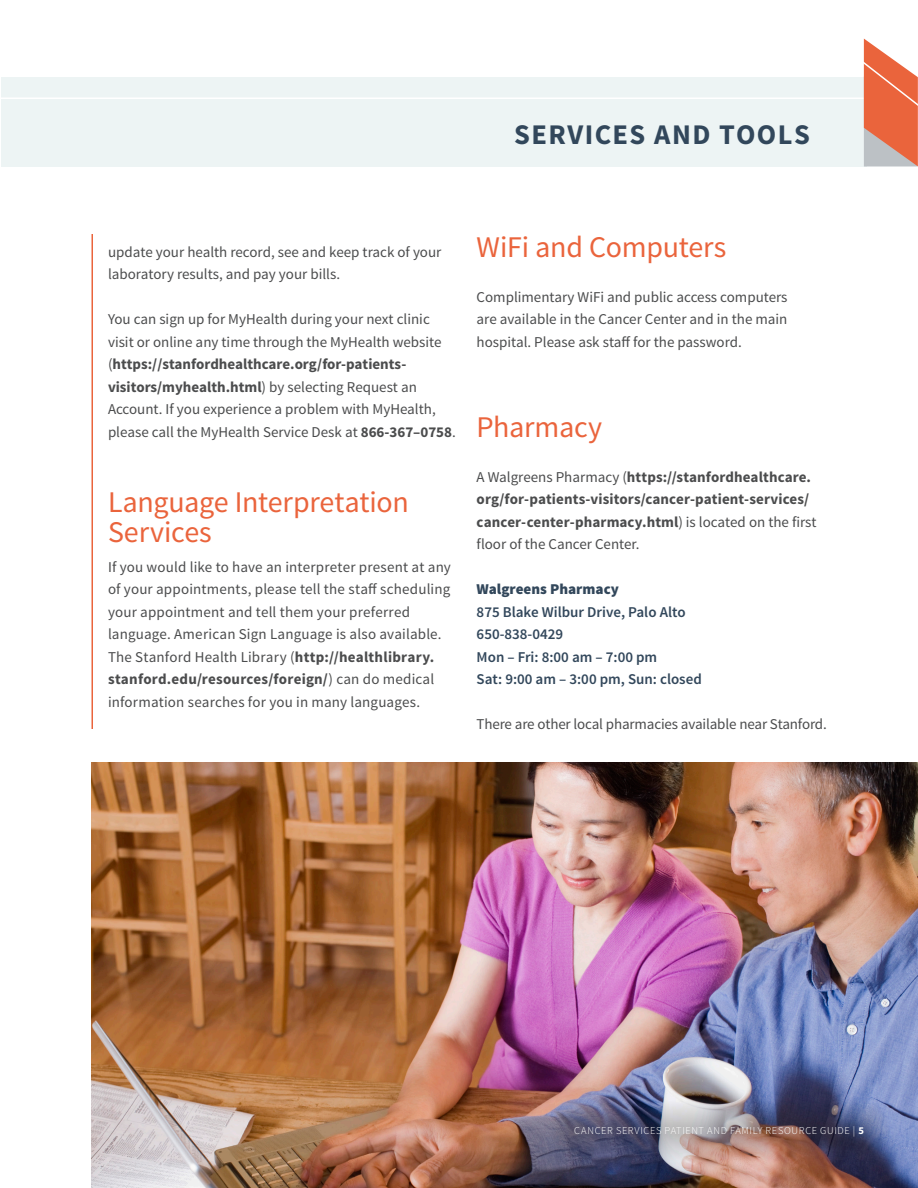
<style>
.page{position:relative;width:918px;height:1188px;background:#fff}
.page>*{position:absolute;margin:0;border:0;box-sizing:border-box;transform-origin:0 0}
.Body{font:30px/30px "Source Sans Pro";letter-spacing:-.01em;color:#ea643c}
.t1{font:700 28.5px "Source Sans Pro";letter-spacing:.05em;color:#32475b}
.Body-2{font:15px/22.5px "Source Sans Pro";color:#4b4c4d}
.Body-3{font:700 15px/22.5px "Source Sans Pro";letter-spacing:.005em;color:#4b4c4d}
.Body-4{font:600 15px "Source Sans Pro";color:#32475b}
.Body-5{font:900 15px "Source Sans Pro";color:#32475b}
.t2{font:300 10.5px "Source Sans Pro";letter-spacing:.06em;color:#fff}
.s1{font-weight:700}
.s2{font-weight:400}
</style>
<div class="page">
<img style="left:92px;top:762px;width:826px;height:426px">
<div style="left:548px;top:1099px;width:342px;height:65px;background:#231f20;opacity:.5"></div>
<div style="left:1px;top:77px;width:866px;height:89px;background:#edf4f4"></div>
<hr style="left:1px;top:98px;width:864px;height:1px;background:#fff">
<hr style="left:92px;top:234px;width:1px;height:495px;background:#ea643c">
<svg style="left:863px;top:39px;width:55px;height:127px"></svg>
<p class="t1" style="left:514px;top:116px;width:297px">SERVICES AND TOOLS</p>
<p class="Body-2" style="left:108px;top:241px;width:335px">update your health record, see and keep track of your laboratory results, and pay your bills.</p>
<p class="Body-2" style="left:108px;top:308px;width:349px">You can sign up for MyHealth during your next clinic visit or online any time through the MyHealth website (<span class="s1">https://stanfordhealthcare.org/for-patients&shy;visitors/myhealth.html</span>) by selecting Request an Account. If you experience a problem with MyHealth, please call the MyHealth Service Desk at <span class="s1">866-367–0758</span>.</p>
<p class="Body" style="left:108px;top:487px;width:302px">Language Interpretation<br>Services</p>
<p class="Body-2" style="left:108px;top:556px;width:344px">If you would like to have an interpreter present at any of your appointments, please tell the staff scheduling your appointment and tell them your preferred language. American Sign Language is also available.<br>The Stanford Health Library (<span class="s1">http://healthlibrary. stanford.edu/resources/foreign/</span>) can do medical information searches for you in many languages.</p>
<p class="Body" style="left:477px;top:232px;width:251px">WiFi and Computers</p>
<p class="Body-2" style="left:477px;top:286px;width:312px">Complimentary WiFi and public access computers</p>
<p class="Body-2" style="left:477px;top:308px;width:312px">are available in the Cancer Center and in the main hospital. Please ask staff for the password.</p>
<p class="Body" style="left:477px;top:412px;width:127px">Pharmacy</p>
<p class="Body-3" style="left:477px;top:466px;width:341px"><span class="s2">A Walgreens Pharmacy (</span>https://stanfordhealthcare. org/for-patients-visitors/cancer-patient-services/ cancer-center-pharmacy.html<span class="s2">) is located on the first floor of the Cancer Center.</span></p>
<p class="Body-5" style="left:477px;top:579px;width:144px">Walgreens Pharmacy</p>
<p class="Body-4" style="left:477px;top:602px;width:210px">875 Blake Wilbur Drive, Palo Alto</p>
<p class="Body-4" style="left:477px;top:625px;width:88px">650-838-0429</p>
<p class="Body-4" style="left:477px;top:647px;width:182px">Mon – Fri: 8:00 am – 7:00 pm</p>
<p class="Body-4" style="left:477px;top:670px;width:227px">Sat: 9:00 am – 3:00 pm, Sun: closed</p>
<p class="Body-2" style="left:477px;top:713px;width:352px">There are other local pharmacies available near Stanford.</p>
<p class="t2" style="left:574px;top:1124px;width:291px">CANCER SERVICES PATIENT AND FAMILY RESOURCE GUIDE | <span class="s1">5</span></p>
</div>
